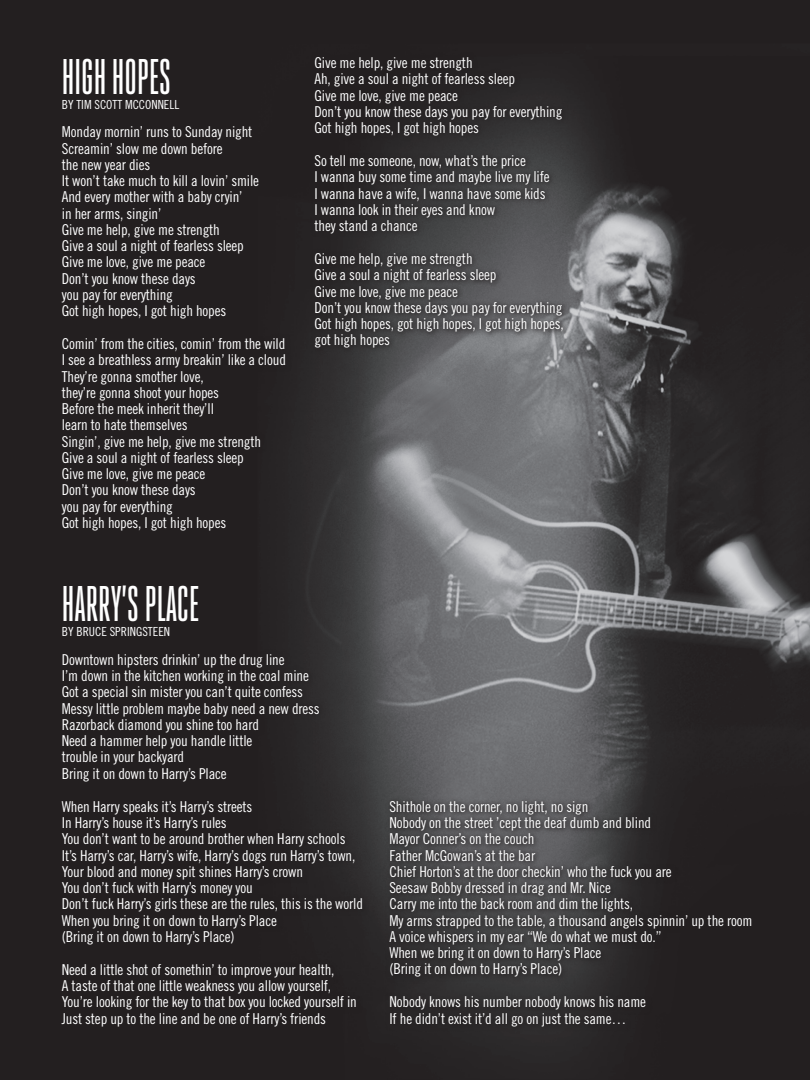
<style>
.page{position:relative;width:810px;height:1080px;background:#fff}
.page>*{position:absolute;margin:0;border:0;box-sizing:border-box;transform-origin:0 0}
.t1{font:500 50px "Heroic Compressed Pro";color:#fff}
.t2{font:15px/16.2px "Trade Gothic Cond Eighteen";letter-spacing:-.01em;color:#fff}
.t3{font:12.5px "Trade Gothic Cond Eighteen";color:#fff}
</style>
<div class="page">
<img style="left:0;top:0;width:810px;height:1080px">
<div style="left:58px;top:53px;width:128px;height:62px;background:#231f20"></div>
<div style="left:58px;top:581px;width:148px;height:62px;background:#231f20"></div>
<div style="left:57px;top:121px;width:235px;height:416px;background:#231f20"></div>
<div style="left:310px;top:52px;width:259px;height:303px;background:#231f20;opacity:.8"></div>
<div style="left:57px;top:649px;width:312px;height:384px;background:#231f20"></div>
<div style="left:385px;top:796px;width:373px;height:237px;background:#231f20;opacity:.8"></div>
<h1 class="t1" style="left:62px;top:50px;width:111px">HIGH HOPES</h1>
<p class="t3" style="left:62px;top:97px;width:119px">BY TIM SCOTT MCCONNELL</p>
<p class="t2" style="left:62px;top:124px;width:199px">Monday mornin’ runs to Sunday night<br>Screamin’ slow me down before<br>the new year dies<br>It won’t take much to kill a lovin’ smile<br>And every mother with a baby cryin’<br>in her arms, singin’<br>Give me help, give me strength<br>Give a soul a night of fearless sleep<br>Give me love, give me peace<br>Don’t you know these days<br>you pay for everything<br>Got high hopes, I got high hopes</p>
<p class="t2" style="left:62px;top:336px;width:226px">Comin’ from the cities, comin’ from the wild<br>I see a breathless army breakin’ like a cloud<br>They’re gonna smother love,<br>they’re gonna shoot your hopes<br>Before the meek inherit they’ll<br>learn to hate themselves<br>Singin’, give me help, give me strength<br>Give a soul a night of fearless sleep<br>Give me love, give me peace<br>Don’t you know these days<br>you pay for everything<br>Got high hopes, I got high hopes</p>
<h1 class="t1" style="left:62px;top:577px;width:139px">HARRY’S PLACE</h1>
<p class="t3" style="left:62px;top:624px;width:110px">BY BRUCE SPRINGSTEEN</p>
<p class="t2" style="left:315px;top:54px;width:249px">Give me help, give me strength<br>Ah, give a soul a night of fearless sleep<br>Give me love, give me peace<br>Don’t you know these days you pay for everything Got high hopes, I got high hopes</p>
<p class="t2" style="left:315px;top:152px;width:237px">So tell me someone, now, what’s the price<br>I wanna buy some time and maybe live my life I wanna have a wife, I wanna have some kids I wanna look in their eyes and know<br>they stand a chance</p>
<p class="t2" style="left:315px;top:251px;width:251px">Give me help, give me strength<br>Give a soul a night of fearless sleep<br>Give me love, give me peace<br>Don’t you know these days you pay for everything Got high hopes, got high hopes, I got high hopes, got high hopes</p>
<p class="t2" style="left:62px;top:651px;width:259px">Downtown hipsters drinkin’ up the drug line<br>I’m down in the kitchen working in the coal mine Got a special sin mister you can’t quite confess Messy little problem maybe baby need a new dress Razorback diamond you shine too hard<br>Need a hammer help you handle little<br>trouble in your backyard<br>Bring it on down to Harry’s Place</p>
<p class="t2" style="left:62px;top:798px;width:303px">When Harry speaks it’s Harry’s streets<br>In Harry’s house it’s Harry’s rules<br>You don’t want to be around brother when Harry schools It’s Harry’s car, Harry’s wife, Harry’s dogs run Harry’s town, Your blood and money spit shines Harry’s crown<br>You don’t fuck with Harry’s money you<br>Don’t fuck Harry’s girls these are the rules, this is the world When you bring it on down to Harry’s Place<br>(Bring it on down to Harry’s Place)</p>
<p class="t2" style="left:62px;top:961px;width:297px">Need a little shot of somethin’ to improve your health,<br>A taste of that one little weakness you allow yourself, You’re looking for the key to that box you locked yourself in Just step up to the line and be one of Harry’s friends</p>
<p class="t2" style="left:389px;top:798px;width:364px">Shithole on the corner, no light, no sign<br>Nobody on the street ’cept the deaf dumb and blind<br>Mayor Conner’s on the couch<br>Father McGowan’s at the bar<br>Chief Horton’s at the door checkin’ who the fuck you are<br>Seesaw Bobby dressed in drag and Mr. Nice<br>Carry me into the back room and dim the lights,<br>My arms strapped to the table, a thousand angels spinnin’ up the room A voice whispers in my ear “We do what we must do.”<br>When we bring it on down to Harry’s Place<br>(Bring it on down to Harry’s Place)</p>
<p class="t2" style="left:389px;top:994px;width:258px">Nobody knows his number nobody knows his name<br>If he didn’t exist it’d all go on just the same…</p>
</div>
